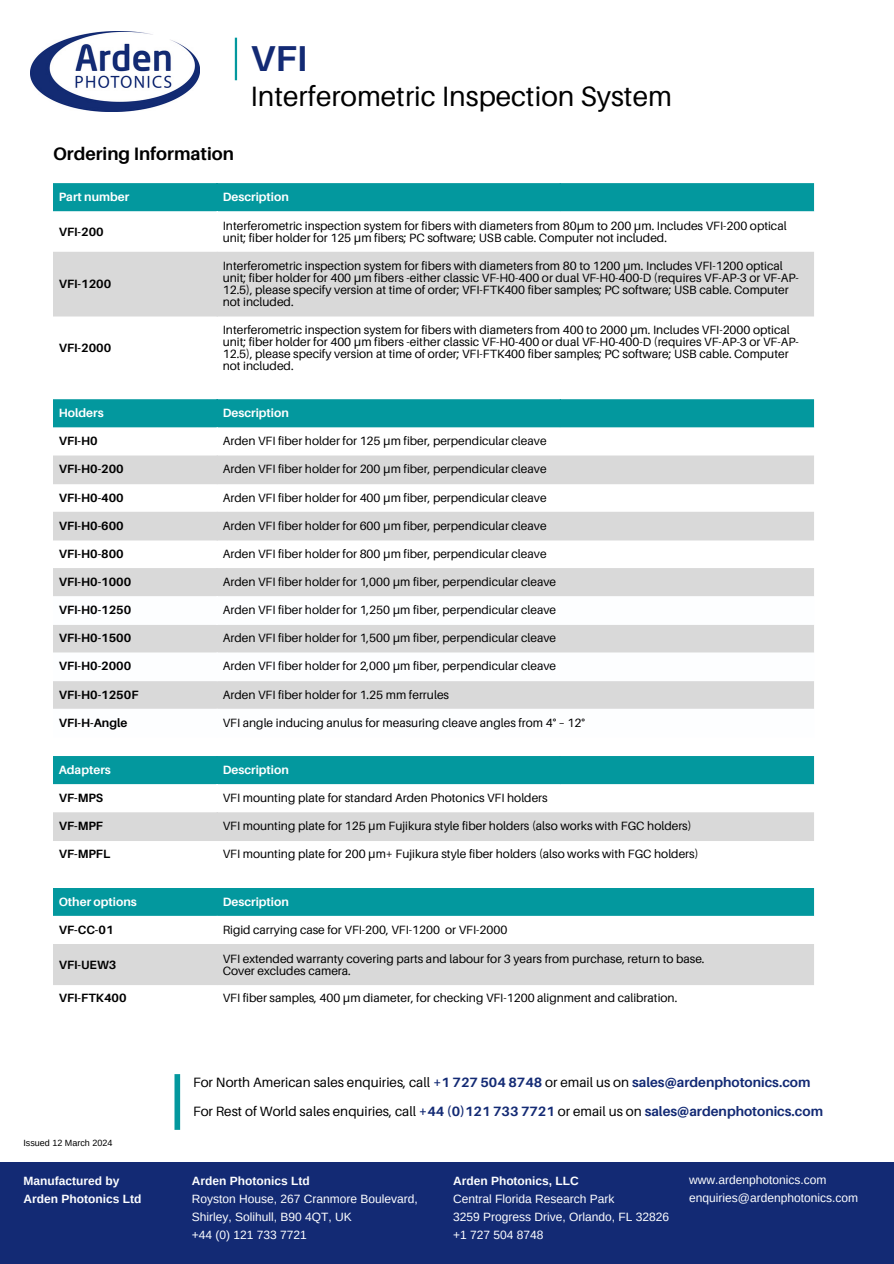
<style>
.page{position:relative;width:894px;height:1264px;background:#fff}
.page>*{position:absolute;margin:0;border:0;box-sizing:border-box;transform-origin:0 0}
.t1{font:700 36px "Aileron";color:#132a74}
.t2{font:27.9px "Aileron";color:#000}
.t3{font:700 18px "Aileron";color:#000}
.t4{font:13.5px/29.2px "Aileron";color:#000}
.t5{font:12px/12px "Aileron";color:#000}
.t6{font:12px/18px "Arimo";color:#fdfeff}
.t7{font:700 12px "Aileron";color:#000}
.t8{font:700 12px "Aileron";color:#fff}
.t9{font:700 12px/18px "Arimo";color:#fdfeff}
.t10{font:9px "Arimo";color:#000}
.s1{font-family:"Noto Sans"}
.s2{font-weight:700;color:#132a74}
.s3{font-weight:700}
</style>
<div class="page">
<img style="left:30px;top:31px;width:169px;height:80px">
<hr style="left:235px;top:38px;width:2px;height:42px;background:#03989e">
<div style="left:0;top:1161px;width:893px;height:102px;background:#132a74"></div>
<div style="left:53px;top:183px;width:760px;height:28px;background:#03989e"></div>
<svg style="left:53px;top:211px;width:760px;height:106px"></svg>
<div style="left:53px;top:252px;width:760px;height:64px;background:#d9d9d9"></div>
<div style="left:174px;top:1074px;width:6px;height:55px;background:#03989e"></div>
<div style="left:53px;top:399px;width:760px;height:28px;background:#03989e"></div>
<svg style="left:53px;top:427px;width:760px;height:1px"></svg>
<svg style="left:53px;top:455px;width:760px;height:141px;fill:#d9d9d9"></svg>
<svg style="left:53px;top:625px;width:760px;height:84px;fill:#d9d9d9"></svg>
<div style="left:53px;top:756px;width:760px;height:28px;background:#03989e"></div>
<svg style="left:53px;top:784px;width:760px;height:1px"></svg>
<div style="left:53px;top:812px;width:760px;height:29px;background:#d9d9d9"></div>
<div style="left:53px;top:888px;width:760px;height:27px;background:#03989e"></div>
<svg style="left:53px;top:915px;width:760px;height:1px"></svg>
<div style="left:53px;top:944px;width:760px;height:41px;background:#d9d9d9"></div>
<p class="t1" style="left:250px;top:36px;width:58px">VFI</p>
<p class="t2" style="left:250px;top:79px;width:423px">Interferometric Inspection System</p>
<p class="t3" style="left:53px;top:142px;width:182px">Ordering Information</p>
<p class="t8" style="left:59px;top:189px;width:72px">Part number</p>
<p class="t8" style="left:223px;top:189px;width:68px">Description</p>
<p class="t7" style="left:59px;top:224px;width:46px">VFI-200</p>
<p class="t5" style="left:223px;top:220px;width:565px">Interferometric inspection system for fibers with diameters from 80<span class="s1">µ</span>m to 200 <span class="s1">μ</span>m. Includes VFI-200 optical unit; fiber holder for 125 <span class="s1">μ</span>m fibers; PC software; USB cable. Computer not included.</p>
<p class="t7" style="left:59px;top:276px;width:54px">VFI-1200</p>
<p class="t5" style="left:223px;top:259px;width:577px">Interferometric inspection system for fibers with diameters from 80 to 1200 <span class="s1">μ</span>m. Includes VFI-1200 optical unit; fiber holder for 400 <span class="s1">μ</span>m fibers -either classic VF-H0-400 or dual VF-H0-400-D (requires VF-AP-3 or VF-AP-12.5), please specify version at time of order; VFI-FTK400 fiber samples; PC software; USB cable. Computer not included.</p>
<p class="t7" style="left:59px;top:340px;width:54px">VFI-2000</p>
<p class="t5" style="left:223px;top:323px;width:577px">Interferometric inspection system for fibers with diameters from 400 to 2000 <span class="s1">μ</span>m. Includes VFI-2000 optical unit; fiber holder for 400 <span class="s1">μ</span>m fibers -either classic VF-H0-400 or dual VF-H0-400-D (requires VF-AP-3 or VF-AP-12.5), please specify version at time of order; VFI-FTK400 fiber samples; PC software; USB cable. Computer not included.</p>
<p class="t8" style="left:59px;top:405px;width:46px">Holders</p>
<p class="t8" style="left:223px;top:405px;width:68px">Description</p>
<p class="t7" style="left:59px;top:433px;width:40px">VFI-H0</p>
<p class="t5" style="left:223px;top:435px;width:325px">Arden VFI fiber holder for 125 <span class="s1">μ</span>m fiber, perpendicular cleave</p>
<p class="t7" style="left:59px;top:462px;width:67px">VFI-H0-200</p>
<p class="t5" style="left:223px;top:463px;width:325px">Arden VFI fiber holder for 200 <span class="s1">μ</span>m fiber, perpendicular cleave</p>
<p class="t7" style="left:59px;top:490px;width:67px">VFI-H0-400</p>
<p class="t5" style="left:223px;top:491px;width:325px">Arden VFI fiber holder for 400 <span class="s1">μ</span>m fiber, perpendicular cleave</p>
<p class="t7" style="left:59px;top:518px;width:67px">VFI-H0-600</p>
<p class="t5" style="left:223px;top:519px;width:325px">Arden VFI fiber holder for 600 <span class="s1">μ</span>m fiber, perpendicular cleave</p>
<p class="t7" style="left:59px;top:546px;width:67px">VFI-H0-800</p>
<p class="t5" style="left:223px;top:547px;width:325px">Arden VFI fiber holder for 800 <span class="s1">μ</span>m fiber, perpendicular cleave</p>
<p class="t7" style="left:59px;top:574px;width:74px">VFI-H0-1000</p>
<p class="t5" style="left:223px;top:575px;width:335px">Arden VFI fiber holder for 1,000 <span class="s1">μ</span>m fiber, perpendicular cleave</p>
<p class="t7" style="left:59px;top:602px;width:74px">VFI-H0-1250</p>
<p class="t5" style="left:223px;top:603px;width:335px">Arden VFI fiber holder for 1,250 <span class="s1">μ</span>m fiber, perpendicular cleave</p>
<p class="t7" style="left:59px;top:630px;width:74px">VFI-H0-1500</p>
<p class="t5" style="left:223px;top:632px;width:335px">Arden VFI fiber holder for 1,500 <span class="s1">μ</span>m fiber, perpendicular cleave</p>
<p class="t7" style="left:59px;top:658px;width:74px">VFI-H0-2000</p>
<p class="t5" style="left:223px;top:660px;width:335px">Arden VFI fiber holder for 2,000 <span class="s1">μ</span>m fiber, perpendicular cleave</p>
<p class="t7" style="left:59px;top:687px;width:81px">VFI-H0-1250F</p>
<p class="t5" style="left:223px;top:688px;width:228px">Arden VFI fiber holder for 1.25 mm ferrules</p>
<p class="t7" style="left:59px;top:715px;width:70px">VFI-H-Angle</p>
<p class="t5" style="left:223px;top:716px;width:364px">VFI angle inducing anulus for measuring cleave angles from 4° – 12°</p>
<p class="t8" style="left:59px;top:762px;width:54px">Adapters</p>
<p class="t8" style="left:223px;top:762px;width:68px">Description</p>
<p class="t7" style="left:59px;top:790px;width:46px">VF-MPS</p>
<p class="t5" style="left:223px;top:791px;width:326px">VFI mounting plate for standard Arden Photonics VFI holders</p>
<p class="t7" style="left:59px;top:818px;width:46px">VF-MPF</p>
<p class="t5" style="left:223px;top:819px;width:470px">VFI mounting plate for 125 <span class="s1">μ</span>m Fujikura style fiber holders (also works with FGC holders)</p>
<p class="t7" style="left:59px;top:846px;width:53px">VF-MPFL</p>
<p class="t5" style="left:223px;top:848px;width:477px">VFI mounting plate for 200 <span class="s1">μ</span>m+ Fujikura style fiber holders (also works with FGC holders)</p>
<p class="t8" style="left:59px;top:894px;width:79px">Other options</p>
<p class="t8" style="left:223px;top:894px;width:68px">Description</p>
<p class="t7" style="left:59px;top:922px;width:56px">VF-CC-01</p>
<p class="t5" style="left:223px;top:923px;width:286px">Rigid carrying case for VFI-200, VFI-1200 or VFI-2000</p>
<h4 class="t7" style="left:59px;top:957px;width:59px">VFI-UEW3</h4>
<h5 class="t5" style="left:223px;top:952px;width:483px">VFI extended warranty covering parts and labour for 3 years from purchase, return to base.</h5>
<h6 class="t5" style="left:223px;top:964px;width:130px">Cover excludes camera.</h6>
<h6 class="t7" style="left:59px;top:990px;width:69px">VFI-FTK400</h6>
<h6 class="t5" style="left:223px;top:992px;width:456px">VFI fiber samples, 400 <span class="s1">μ</span>m diameter, for checking VFI-1200 alignment and calibration.</h6>
<p class="t10" style="left:23px;top:1138px;width:91px">Issued 12 March 2024</p>
<p class="t4" style="left:193px;top:1066px;width:631px">For North American sales enquiries, call <span class="s2">+1 727 504 8748</span> or email us on <span class="s2">sales@ardenphotonics.com<br></span>For Rest of World sales enquiries, call <span class="s2">+44 (0)121 733 7721</span> or email us on <span class="s2">sales@ardenphotonics.com</span></p>
<h1 class="t9" style="left:23px;top:1171px;width:119px">Manufactured by<br>Arden Photonics Ltd</h1>
<h2 class="t6" style="left:192px;top:1171px;width:227px"><span class="s3">Arden Photonics Ltd<br></span>Royston House, 267 Cranmore Boulevard,<br>Shirley, Solihull, B90 4QT, UK<br>+44 (0) 121 733 7721</h2>
<h3 class="t6" style="left:453px;top:1171px;width:217px"><span class="s3">Arden Photonics, LLC<br></span>Central Florida Research Park<br>3259 Progress Drive, Orlando, FL 32826 +1 727 504 8748</h3>
<p class="t6" style="left:689px;top:1171px;width:170px">www.ardenphotonics.com enquiries@ardenphotonics.com</p>
</div>
